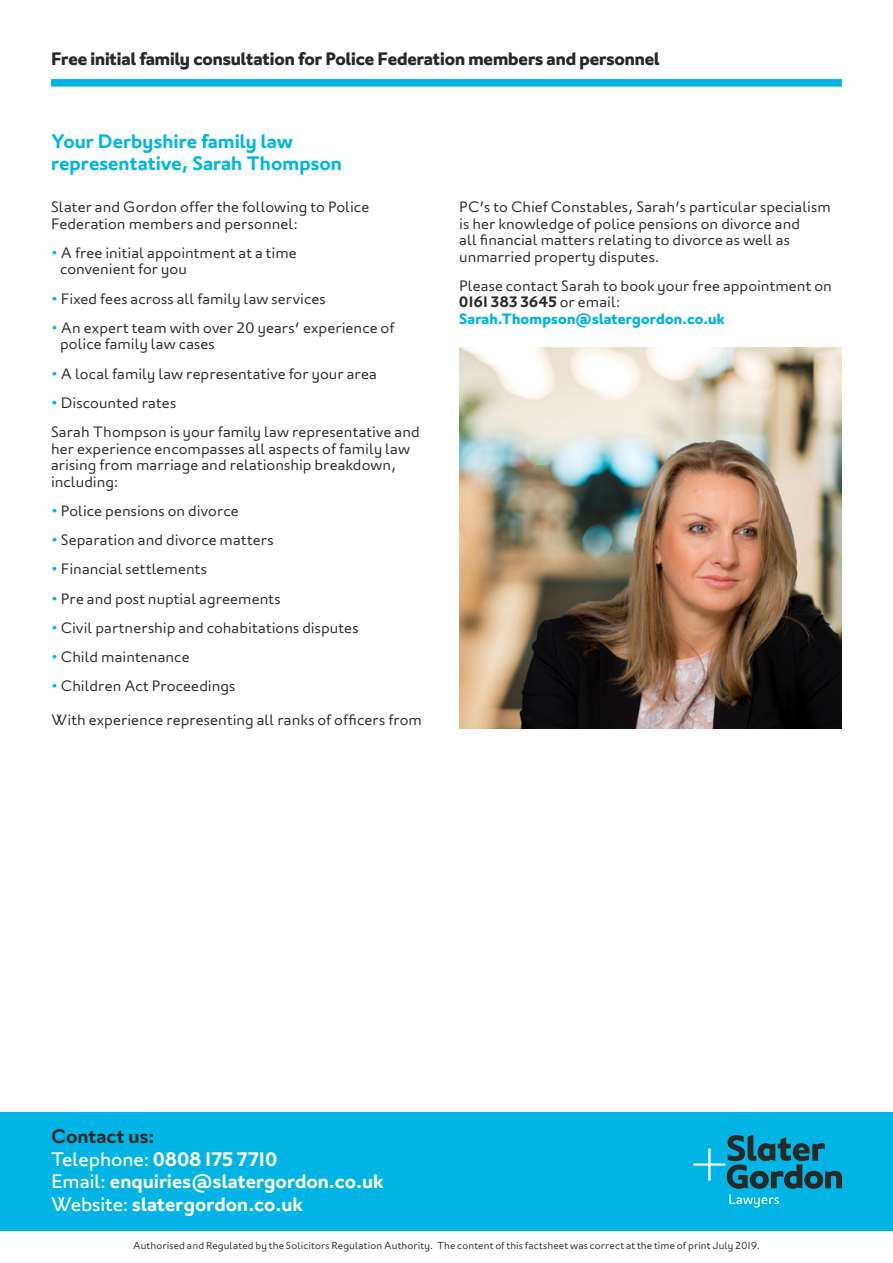
<style>
.page{position:relative;width:893px;height:1263px;background:#fff}
.page>*{position:absolute;margin:0;border:0;box-sizing:border-box;transform-origin:0 0}
.t1{font:600 19.5px/22.5px "London";color:#fff}
.t2{font:600 19.5px/22.5px "London";color:#00b5e5}
.t3{font:700 18px "London";letter-spacing:-.005em;color:#282827}
.t4{font:300 15px/16.5px "London";letter-spacing:.005em;color:#282827}
.t5{font:300 10.2px "London";letter-spacing:.01em;color:#282827}
.s1{color:#00b5e5}
.s2{font-weight:600}
.s3{font-weight:700;color:#00b5e5}
.s4{color:#282827}
.s5{font-weight:400}
</style>
<div class="page">
<div style="left:0;top:1112px;width:893px;height:118px;background:#00b5e5"></div>
<svg style="left:693px;top:1134px;width:149px;height:73px"></svg>
<div style="left:51px;top:79px;width:791px;height:8px;background:#00b5e5"></div>
<img style="left:459px;top:347px;width:383px;height:382px">
<p class="t3" style="left:51px;top:48px;width:610px">Free initial family consultation for Police Federation members and personnel</p>
<h1 class="t2" style="left:51px;top:129px;width:292px">Your Derbyshire family law representative, Sarah Thompson</h1>
<p class="t4" style="left:51px;top:198px;width:320px">Slater and Gordon offer the following to Police<br>Federation members and personnel:</p>
<p class="t4" style="left:60px;top:244px;width:238px;text-indent:-9px"><span class="s1">•</span> A free initial appointment at a time convenient for you</p>
<p class="t4" style="left:51px;top:290px;width:276px"><span class="s1">•</span> Fixed fees across all family law services</p>
<p class="t4" style="left:60px;top:319px;width:336px;text-indent:-9px"><span class="s1">•</span> An expert team with over 20 years’ experience of police family law cases</p>
<p class="t4" style="left:51px;top:365px;width:327px"><span class="s1">•</span> A local family law representative for your area</p>
<p class="t4" style="left:51px;top:388px;width:370px;line-height:29.2px"><span class="s1">•</span> Discounted rates<br>Sarah Thompson is your family law representative and</p>
<p class="t4" style="left:51px;top:440px;width:361px">her experience encompasses all aspects of family law arising from marriage and relationship breakdown, including:</p>
<p class="t4" style="left:51px;top:502px;width:189px"><span class="s1">•</span> Police pensions on divorce</p>
<p class="t4" style="left:51px;top:531px;width:224px"><span class="s1">•</span> Separation and divorce matters</p>
<p class="t4" style="left:51px;top:561px;width:157px"><span class="s1">•</span> Financial settlements</p>
<p class="t4" style="left:51px;top:590px;width:231px"><span class="s1">•</span> Pre and post nuptial agreements</p>
<p class="t4" style="left:51px;top:619px;width:309px"><span class="s1">•</span> Civil partnership and cohabitations disputes</p>
<p class="t4" style="left:51px;top:648px;width:140px"><span class="s1">•</span> Child maintenance</p>
<p class="t4" style="left:51px;top:678px;width:186px"><span class="s1">•</span> Children Act Proceedings</p>
<p class="t4" style="left:51px;top:711px;width:372px">With experience representing all ranks of officers from</p>
<p class="t4" style="left:459px;top:198px;width:373px">PC’s to Chief Constables, Sarah’s particular specialism is her knowledge of police pensions on divorce and<br>all financial matters relating to divorce as well as unmarried property disputes.</p>
<p class="t4" style="left:459px;top:277px;width:374px">Please contact Sarah to book your free appointment on<br><span class="s2">0161 383 3645</span> or email:<br><span class="s3">Sarah.Thompson@slatergordon.co.uk</span></p>
<h1 class="t1" style="left:51px;top:1125px;width:334px"><span class="s4">Contact us:<br></span><span class="s5">Telephone:</span> 0808 175 7710<br><span class="s5">Email:</span> enquiries@slatergordon.co.uk<br><span class="s5">Website:</span> slatergordon.co.uk</h1>
<p class="t5" style="left:133px;top:1238px;width:628px">Authorised and Regulated by the Solicitors Regulation Authority. The content of this factsheet was correct at the time of print July 2019.</p>
</div>
